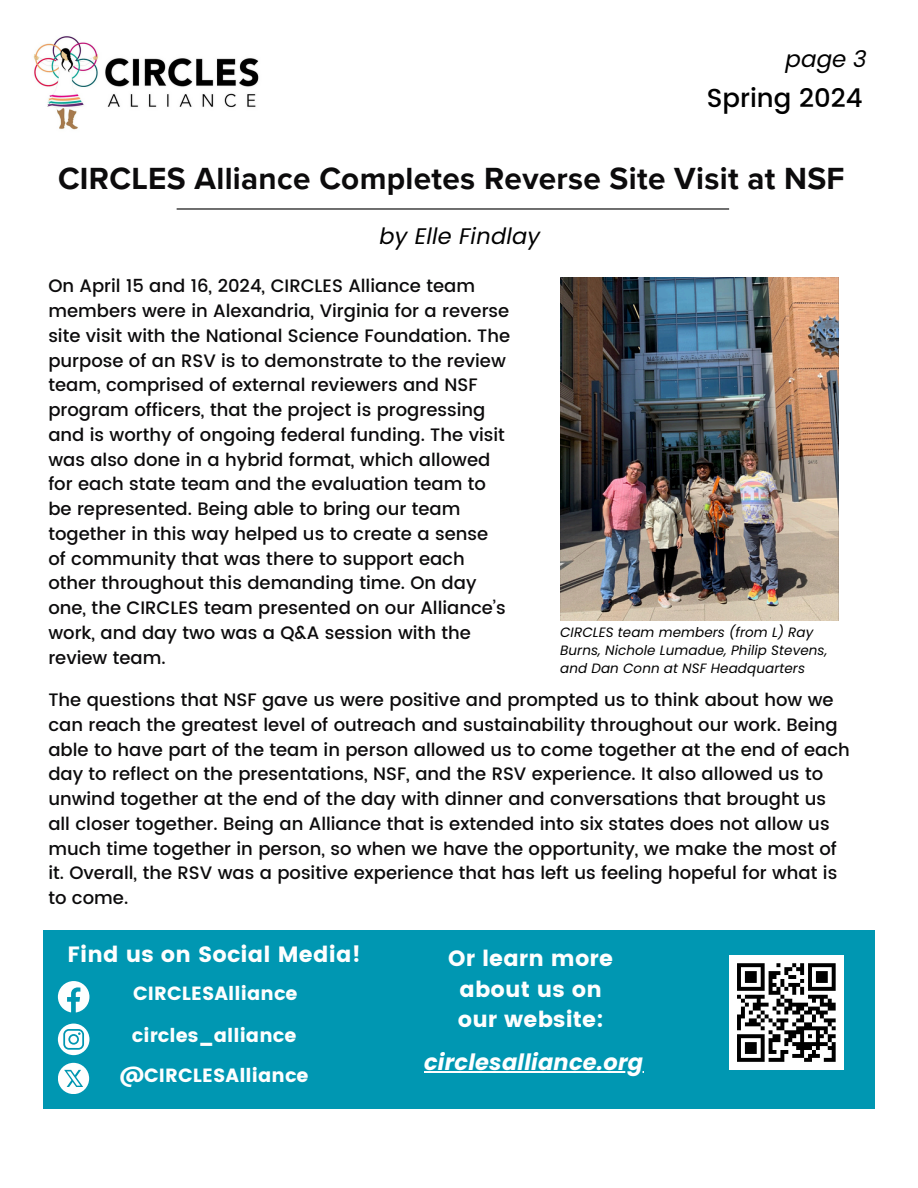
<style>
.page{position:relative;width:918px;height:1188px;background:#fff}
.page>*{position:absolute;margin:0;border:0;box-sizing:border-box;transform-origin:0 0}
.t1{font:700 31.5px "Proxima Nova";letter-spacing:.01em;color:#0c0b0c}
.t2{font:500 25.95px "Poppins";color:#000}
.t3{font:italic 22.95px "Poppins";color:#000}
.t4{font:italic 700 22.5px "Poppins";letter-spacing:.01em;color:#fff}
.t5{font:italic 22.5px "Poppins";letter-spacing:.01em;color:#000}
.t6{font:22.05px/30.3px "Poppins";letter-spacing:.005em;color:#fefefe;text-align:center}
.t7{font:19.05px "Poppins";letter-spacing:.005em;color:#fefefe}
.t8{font:500 18px/24.8px "Poppins";color:#0c0b0c}
.t9{font:italic 13.5px/18px "Poppins";letter-spacing:.005em;color:#000}
</style>
<div class="page">
<img style="left:33px;top:36px;width:226px;height:94px">
<div style="left:43px;top:930px;width:832px;height:179px;background:#0097b2"></div>
<hr style="left:424px;top:1071px;width:219px;height:1px;background:#fff">
<div style="left:729px;top:955px;width:115px;height:115px;background:#fff"></div>
<svg style="left:737px;top:963px;width:99px;height:99px"></svg>
<svg style="left:824px;top:1058px;width:12px;height:4px"></svg>
<svg style="left:58px;top:981px;width:31px;height:32px"></svg>
<svg style="left:58px;top:1024px;width:31px;height:31px"></svg>
<div style="left:58px;top:1063px;width:31px;height:31px;background:#fefefe;border-radius:50%"></div>
<svg style="left:64px;top:1070px;width:19px;height:17px"></svg>
<img style="left:560px;top:277px;width:278px;height:343px">
<hr style="left:177px;top:208px;width:552px;height:2px;background:#000">
<h1 class="t3" style="left:786px;top:43px;width:83px">page 3</h1>
<h2 class="t2" style="left:707px;top:83px;width:157px">Spring 2024</h2>
<h3 class="t1" style="left:58px;top:160px;width:788px">CIRCLES Alliance Completes Reverse Site Visit at NSF</h3>
<h3 class="t5" style="left:379px;top:220px;width:162px">by Elle Findlay</h3>
<p class="t8" style="left:48px;top:274px;width:463px">On April 15 and 16, 2024, CIRCLES Alliance team members were in Alexandria, Virginia for a reverse site visit with the National Science Foundation. The purpose of an RSV is to demonstrate to the review team, comprised of external reviewers and NSF program officers, that the project is progressing and is worthy of ongoing federal funding. The visit was also done in a hybrid format, which allowed for each state team and the evaluation team to be represented. Being able to bring our team together in this way helped us to create a sense of community that was there to support each other throughout this demanding time. On day one, the CIRCLES team presented on our Alliance’s work, and day two was a Q&amp;A session with the review team.</p>
<p class="t8" style="left:48px;top:688px;width:803px">The questions that NSF gave us were positive and prompted us to think about how we can reach the greatest level of outreach and sustainability throughout our work. Being able to have part of the team in person allowed us to come together at the end of each day to reflect on the presentations, NSF, and the RSV experience. It also allowed us to unwind together at the end of the day with dinner and conversations that brought us all closer together. Being an Alliance that is extended into six states does not allow us much time together in person, so when we have the opportunity, we make the most of it. Overall, the RSV was a positive experience that has left us feeling hopeful for what is to come.</p>
<p class="t9" style="left:560px;top:623px;width:269px">CIRCLES team members (from L) Ray<br>Burns, Nichole Lumadue, Philip Stevens, and Dan Conn at NSF Headquarters</p>
<h5 class="t6" style="left:67px;top:939px;width:295px">Find us on Social Media!</h5>
<p class="t7" style="left:133px;top:982px;width:166px">CIRCLESAlliance</p>
<p class="t7" style="left:132px;top:1025px;width:166px">circles_alliance</p>
<h5 class="t7" style="left:120px;top:1064px;width:191px">@CIRCLESAlliance</h5>
<h4 class="t6" style="left:448px;top:944px;width:166px">Or learn more about us on our website:</h4>
<h4 class="t4" style="left:424px;top:1047px;width:221px">circlesalliance.org</h4>
</div>
